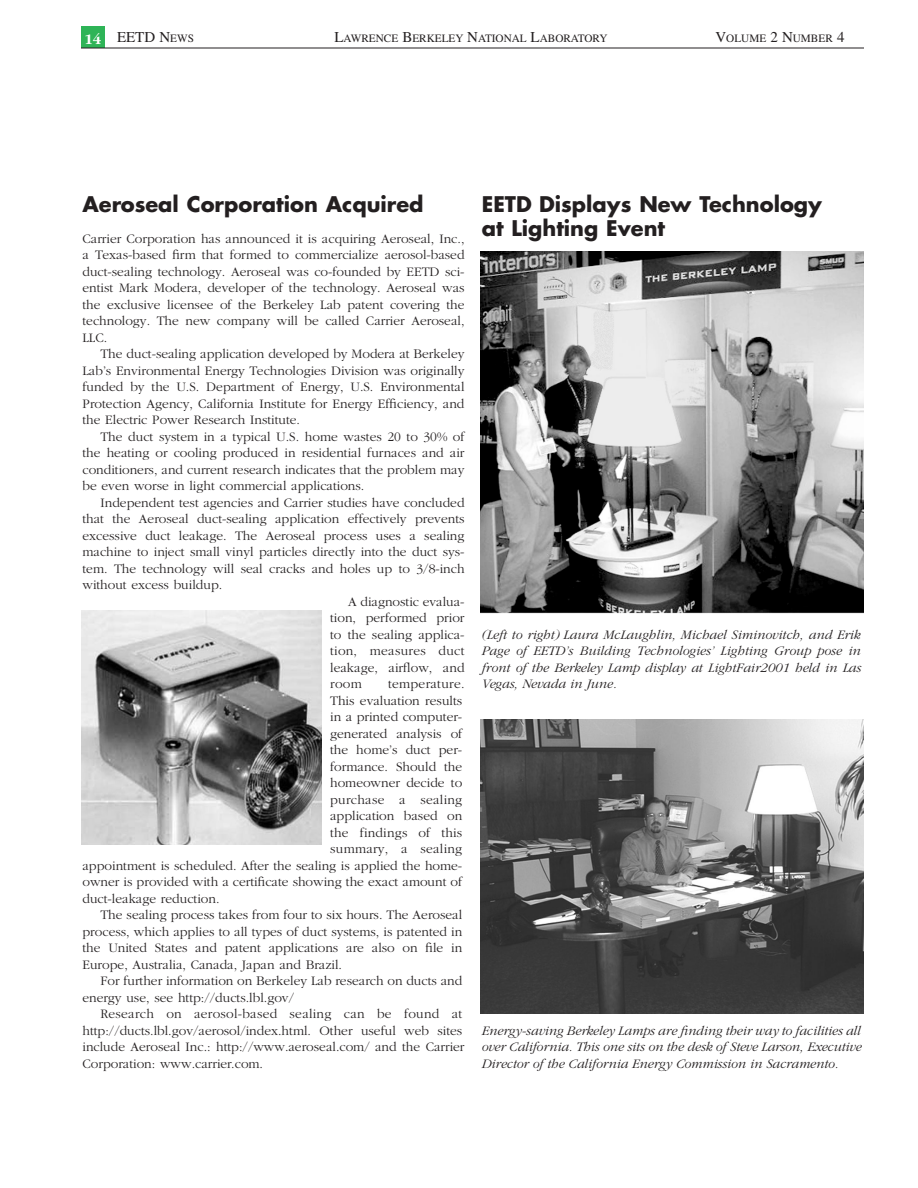
<style>
.page{position:relative;width:918px;height:1188px;background:#fff}
.page>*{position:absolute;margin:0;border:0;box-sizing:border-box;transform-origin:0 0}
.t1{font:700 21px/24px "Futura";color:#231f20}
.t2{font:15px "Times";color:#231f20}
.t3{font:300 13.5px/16.5px "Garamond";color:#231f20;text-align:justify}
.t4{font:italic 300 13.5px/16.5px "Garamond";color:#231f20;text-align:justify}
.t5{font:300 13.5px "Garamond";letter-spacing:.02em;color:#231f20}
.t6{font:11.25px "Times";color:#231f20}
.s1{font-family:"Garamond";font-weight:700;color:#fff}
.s2{font-size:11.25px}
.s3{font-size:15px}
</style>
<div class="page">
<div style="left:81px;top:27px;width:24px;height:21px;background:#2eb457"></div>
<hr style="left:81px;top:48px;width:783px;height:1px;background:#231f20">
<img style="left:481px;top:252px;width:382px;height:361px">
<img style="left:81px;top:611px;width:240px;height:234px">
<img style="left:480px;top:720px;width:384px;height:294px">
<p class="t2" style="left:84px;top:31px;width:111px"><span class="s1">14</span> EETD N<span class="s2">EWS</span></p>
<p class="t6" style="left:334px;top:34px;width:275px"><span class="s3">L</span>AWRENCE <span class="s3">B</span>ERKELEY <span class="s3">N</span>ATIONAL <span class="s3">L</span>ABORATORY</p>
<p class="t6" style="left:715px;top:34px;width:131px"><span class="s3">V</span>OLUME <span class="s3">2 N</span>UMBER <span class="s3">4</span></p>
<h1 class="t1" style="left:82px;top:194px;width:342px">Aeroseal Corporation Acquired</h1>
<p class="t3" style="left:82px;top:232px;width:384px">Carrier Corporation has announced it is acquiring Aeroseal, Inc., a Texas-based firm that formed to commercialize aerosol-based duct-sealing technology. Aeroseal was co-founded by EETD sci&shy;entist Mark Modera, developer of the technology. Aeroseal was the exclusive licensee of the Berkeley Lab patent covering the technology. The new company will be called Carrier Aeroseal, LLC.</p>
<p class="t3" style="left:82px;top:347px;width:384px;text-indent:18px">The duct-sealing application developed by Modera at Berkeley Lab’s Environmental Energy Technologies Division was originally funded by the U.S. Department of Energy, U.S. Environmental Protection Agency, California Institute for Energy Efficiency, and the Electric Power Research Institute.</p>
<p class="t3" style="left:82px;top:430px;width:384px;text-indent:18px">The duct system in a typical U.S. home wastes 20 to 30% of the heating or cooling produced in residential furnaces and air conditioners, and current research indicates that the problem may be even worse in light commercial applications.</p>
<p class="t3" style="left:100px;top:496px;width:366px">Independent test agencies and Carrier studies have concluded</p>
<p class="t3" style="left:82px;top:512px;width:384px">that the Aeroseal duct-sealing application effectively prevents</p>
<p class="t3" style="left:82px;top:529px;width:384px">excessive duct leakage. The Aeroseal process uses a sealing</p>
<p class="t3" style="left:82px;top:545px;width:384px">machine to inject small vinyl particles directly into the duct sys-</p>
<p class="t3" style="left:82px;top:562px;width:384px">tem. The technology will seal cracks and holes up to 3/8-inch</p>
<p class="t3" style="left:82px;top:578px;width:141px">without excess buildup.</p>
<p class="t3" style="left:348px;top:595px;width:118px">A diagnostic evalua-</p>
<p class="t3" style="left:330px;top:611px;width:136px">tion, performed prior</p>
<p class="t3" style="left:330px;top:628px;width:136px">to the sealing applica-</p>
<p class="t5" style="left:330px;top:646px;width:136px">tion, measures duct</p>
<p class="t3" style="left:330px;top:661px;width:136px">leakage, airflow, and</p>
<p class="t3" style="left:330px;top:677px;width:33px">room</p>
<p class="t5" style="left:388px;top:679px;width:78px">temperature.</p>
<p class="t3" style="left:330px;top:694px;width:134px">This evaluation results</p>
<p class="t3" style="left:330px;top:710px;width:134px">in a printed computer-</p>
<p class="t3" style="left:330px;top:727px;width:134px">generated analysis of</p>
<p class="t3" style="left:330px;top:743px;width:134px">the home’s duct per-</p>
<p class="t3" style="left:330px;top:760px;width:134px">formance. Should the</p>
<p class="t3" style="left:330px;top:776px;width:134px">homeowner decide to</p>
<p class="t5" style="left:330px;top:794px;width:134px">purchase a sealing</p>
<p class="t3" style="left:330px;top:809px;width:134px">application based on</p>
<p class="t3" style="left:330px;top:826px;width:134px">the findings of this</p>
<p class="t5" style="left:330px;top:844px;width:134px">summary, a sealing</p>
<p class="t3" style="left:82px;top:859px;width:381px">appointment is scheduled. After the sealing is applied the home-</p>
<p class="t3" style="left:82px;top:875px;width:381px">owner is provided with a certificate showing the exact amount of</p>
<p class="t3" style="left:82px;top:892px;width:139px">duct-leakage reduction.</p>
<p class="t3" style="left:100px;top:908px;width:363px">The sealing process takes from four to six hours. The Aeroseal</p>
<p class="t3" style="left:82px;top:925px;width:381px">process, which applies to all types of duct systems, is patented in</p>
<p class="t3" style="left:82px;top:941px;width:381px">the United States and patent applications are also on file in</p>
<p class="t3" style="left:82px;top:958px;width:261px">Europe, Australia, Canada, Japan and Brazil.</p>
<p class="t3" style="left:100px;top:974px;width:363px">For further information on Berkeley Lab research on ducts and</p>
<p class="t3" style="left:82px;top:991px;width:213px">energy use, see http://ducts.lbl.gov/</p>
<p class="t5" style="left:100px;top:1009px;width:363px">Research on aerosol-based sealing can be found at</p>
<p class="t3" style="left:82px;top:1024px;width:381px">http://ducts.lbl.gov/aerosol/index.html. Other useful web sites</p>
<p class="t3" style="left:82px;top:1040px;width:384px">include Aeroseal Inc.: http://www.aeroseal.com/ and the Carrier</p>
<p class="t3" style="left:82px;top:1057px;width:182px">Corporation: www.carrier.com.</p>
<h1 class="t1" style="left:482px;top:194px;width:342px">EETD Displays New Technology at Lighting Event</h1>
<p class="t4" style="left:482px;top:628px;width:381px">(Left to right) Laura McLaughlin, Michael Siminovitch, and Erik Page of EETD’s Building Technologies’ Lighting Group pose in front of the Berkeley Lamp display at LightFair2001 held in Las Vegas, Nevada in June.</p>
<p class="t4" style="left:482px;top:1024px;width:381px">Energy-saving Berkeley Lamps are finding their way to facilities all over California. This one sits on the desk of Steve Larson, Executive Director of the California Energy Commission in Sacramento.</p>
</div>
